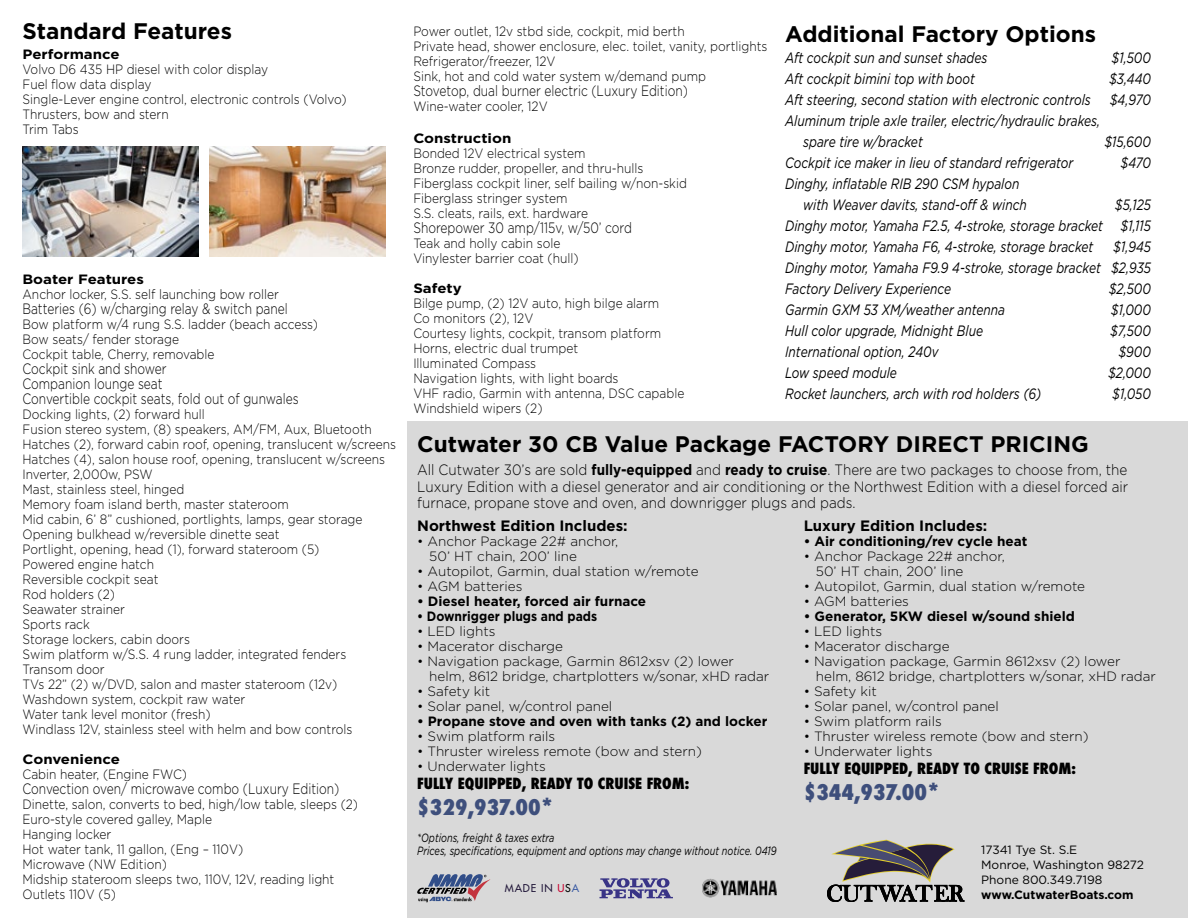
<style>
.page{position:relative;width:1188px;height:918px;background:#fff}
.page>*{position:absolute;margin:0;border:0;box-sizing:border-box;transform-origin:0 0}
.t1{font:700 22.5px "Gotham";color:#000}
.t2{font:800 condensed 21px "Futura";color:#3e4f7c}
.t3{font:italic 15px/21px "Gotham";color:#000;scale:.8 1}
.t4{font:300 15px/15px "Gotham";color:#000;scale:.8 1}
.t5{font:300 15px/16.5px "Gotham";color:#000;text-align:justify;scale:.9 1}
.t6{font:800 condensed 15px "Futura";color:#000}
.t7{font:700 15px "Gotham";color:#000}
.t8{font:300 13.5px/15px "Gotham";color:#000;scale:.89 1}
.t9{font:300 13.5px/15px "Gotham";color:#000}
.t10{font:700 13.5px "Gotham";color:#000}
.t11{font:700 13.5px "Gotham";color:#000;scale:1.11 1}
.t12{font:700 13.5px "Gotham";color:#000;scale:.9 1}
.t13{font:italic 12px/12.8px "Gotham";color:#000;scale:.77 1}
.t14{font:12px/15px "Gotham";color:#000}
.t15{font:700 12px "Gotham";color:#000}
.t16{font:10.5px "Futura";letter-spacing:.08em;color:#22183a}
.s1{font-weight:700}
.s2{color:#c8002d}
.s3{color:#000}
.s4{color:#3c5ca4}
</style>
<div class="page">
<div style="left:407px;top:422px;width:781px;height:496px;background:#d9d9d9"></div>
<svg style="left:827px;top:840px;width:137px;height:62px"></svg>
<svg style="left:600px;top:878px;width:73px;height:20px"></svg>
<svg style="left:417px;top:874px;width:74px;height:28px"></svg>
<img style="left:702px;top:878px;width:75px;height:20px">
<img style="left:22px;top:146px;width:177px;height:110px">
<img style="left:210px;top:146px;width:176px;height:110px">
<h1 class="t1" style="left:22px;top:16px;width:211px">Standard Features</h1>
<p class="t11" style="left:22px;top:45px;width:89px">Performance</p>
<p class="t8" style="left:22px;top:61px;width:366px">Volvo D6 435 HP diesel with color display<br>Fuel flow data display<br>Single-Lever engine control, electronic controls (Volvo)<br>Thrusters, bow and stern<br>Trim Tabs</p>
<p class="t11" style="left:22px;top:270px;width:111px">Boater Features</p>
<p class="t8" style="left:22px;top:286px;width:290px">Anchor locker, S.S. self launching bow roller</p>
<p class="t4" style="left:22px;top:301px;width:333px">Batteries (6) w/charging relay &amp; switch panel</p>
<p class="t8" style="left:22px;top:316px;width:334px">Bow platform w/4 rung S.S. ladder (beach access)<br>Bow seats/ fender storage<br>Cockpit table, Cherry, removable</p>
<p class="t4" style="left:22px;top:361px;width:347px">Cockpit sink and shower<br>Companion lounge seat<br>Convertible cockpit seats, fold out of gunwales</p>
<p class="t8" style="left:22px;top:406px;width:421px">Docking lights, (2) forward hull<br>Fusion stereo system, (8) speakers, AM/FM, Aux, Bluetooth Hatches (2), forward cabin roof, opening, translucent w/screens Hatches (4), salon house roof, opening, translucent w/screens Inverter, 2,000w, PSW<br>Mast, stainless steel, hinged<br>Memory foam island berth, master stateroom<br>Mid cabin, 6’ 8” cushioned, portlights, lamps, gear storage Opening bulkhead w/reversible dinette seat<br>Portlight, opening, head (1), forward stateroom (5)<br>Powered engine hatch<br>Reversible cockpit seat<br>Rod holders (2)<br>Seawater strainer<br>Sports rack<br>Storage lockers, cabin doors<br>Swim platform w/S.S. 4 rung ladder, integrated fenders Transom door<br>TVs 22” (2) w/DVD, salon and master stateroom (12v)<br>Washdown system, cockpit raw water<br>Water tank level monitor (fresh)<br>Windlass 12V, stainless steel with helm and bow controls</p>
<p class="t11" style="left:22px;top:750px;width:89px">Convenience</p>
<p class="t8" style="left:22px;top:766px;width:186px">Cabin heater, (Engine FWC)</p>
<p class="t4" style="left:22px;top:781px;width:398px">Convection oven/ microwave combo (Luxury Edition)</p>
<p class="t8" style="left:22px;top:796px;width:379px">Dinette, salon, converts to bed, high/low table, sleeps (2)<br>Euro-style covered galley, Maple<br>Hanging locker<br>Hot water tank, 11 gallon, (Eng – 110V)<br>Microwave (NW Edition)<br>Midship stateroom sleeps two, 110V, 12V, reading light Outlets 110V (5)</p>
<p class="t8" style="left:413px;top:23px;width:399px">Power outlet, 12v stbd side, cockpit, mid berth<br>Private head, shower enclosure, elec. toilet, vanity, portlights Refrigerator/freezer, 12V<br>Sink, hot and cold water system w/demand pump</p>
<p class="t4" style="left:413px;top:83px;width:345px">Stovetop, dual burner electric (Luxury Edition)</p>
<p class="t8" style="left:413px;top:98px;width:152px">Wine-water cooler, 12V</p>
<p class="t11" style="left:413px;top:130px;width:90px">Construction</p>
<p class="t8" style="left:413px;top:146px;width:309px">Bonded 12V electrical system<br>Bronze rudder, propeller, and thru-hulls Fiberglass cockpit liner, self bailing w/non-skid Fiberglass stringer system<br>S.S. cleats, rails, ext. hardware</p>
<p class="t4" style="left:413px;top:220px;width:275px">Shorepower 30 amp/115v, w/50’ cord</p>
<p class="t8" style="left:413px;top:236px;width:187px">Teak and holly cabin sole<br>Vinylester barrier coat (hull)</p>
<p class="t11" style="left:413px;top:280px;width:45px">Safety</p>
<p class="t8" style="left:413px;top:296px;width:306px">Bilge pump, (2) 12V auto, high bilge alarm<br>Co monitors (2), 12V<br>Courtesy lights, cockpit, transom platform<br>Horns, electric dual trumpet<br>Illuminated Compass<br>Navigation lights, with light boards<br>VHF radio, Garmin with antenna, DSC capable<br>Windshield wipers (2)</p>
<h1 class="t1" style="left:785px;top:19px;width:312px">Additional Factory Options</h1>
<p class="t3" style="left:785px;top:47px;width:255px">Aft cockpit sun and sunset shades</p>
<p class="t3" style="left:1112px;top:47px;width:51px">$1,500</p>
<p class="t3" style="left:785px;top:68px;width:239px">Aft cockpit bimini top with boot</p>
<p class="t3" style="left:1109px;top:68px;width:54px">$3,440</p>
<p class="t3" style="left:785px;top:89px;width:384px">Aft steering, second station with electronic controls</p>
<p class="t3" style="left:1110px;top:89px;width:53px">$4,970</p>
<p class="t3" style="left:803px;top:110px;width:373px;text-indent:-18px">Aluminum triple axle trailer, electric/hydraulic brakes, spare tire w/bracket</p>
<p class="t3" style="left:1105px;top:131px;width:60px">$15,600</p>
<p class="t3" style="left:785px;top:152px;width:362px">Cockpit ice maker in lieu of standard refrigerator</p>
<p class="t3" style="left:1121px;top:152px;width:39px">$470</p>
<p class="t3" style="left:803px;top:173px;width:281px;text-indent:-18px">Dinghy, inflatable RIB 290 CSM hypalon with Weaver davits, stand-off &amp; winch</p>
<p class="t3" style="left:785px;top:194px;width:459px;text-align:justify;text-indent:330px">$5,125<br>Dinghy motor, Yamaha F2.5, 4-stroke, storage bracket $1,115<br>Dinghy motor, Yamaha F6, 4-stroke, storage bracket</p>
<p class="t3" style="left:785px;top:236px;width:459px;text-align:justify;text-indent:328px">$1,945<br>Dinghy motor, Yamaha F9.9 4-stroke, storage bracket $2,935<br>Factory Delivery Experience</p>
<p class="t3" style="left:1109px;top:278px;width:54px">$2,500</p>
<p class="t3" style="left:785px;top:299px;width:277px">Garmin GXM 53 XM/weather antenna</p>
<p class="t3" style="left:1111px;top:299px;width:51px">$1,000</p>
<p class="t3" style="left:785px;top:320px;width:249px">Hull color upgrade, Midnight Blue</p>
<p class="t3" style="left:1110px;top:320px;width:52px">$7,500</p>
<p class="t3" style="left:785px;top:341px;width:193px">International option, 240v</p>
<p class="t3" style="left:1119px;top:341px;width:42px">$900</p>
<p class="t3" style="left:785px;top:362px;width:141px">Low speed module</p>
<p class="t3" style="left:1108px;top:362px;width:55px">$2,000</p>
<p class="t3" style="left:785px;top:383px;width:322px">Rocket launchers, arch with rod holders (6)</p>
<p class="t3" style="left:1113px;top:383px;width:50px">$1,050</p>
<h1 class="t1" style="left:417px;top:429px;width:673px">Cutwater 30 CB Value Package FACTORY DIRECT PRICING</h1>
<p class="t5" style="left:417px;top:461px;width:792px">All Cutwater 30’s are sold <span class="s1">fully-equipped</span> and <span class="s1">ready to cruise</span>. There are two packages to choose from, the Luxury Edition with a diesel generator and air conditioning or the Northwest Edition with a diesel forced air furnace, propane stove and oven, and downrigger plugs and pads.</p>
<p class="t7" style="left:417px;top:516px;width:212px">Northwest Edition Includes:</p>
<p class="t9" style="left:429px;top:533px;width:190px;text-indent:-12px">• Anchor Package 22# anchor,<br>50’ HT chain, 200’ line</p>
<p class="t9" style="left:417px;top:563px;width:283px">• Autopilot, Garmin, dual station w/remote</p>
<p class="t9" style="left:417px;top:578px;width:107px">• AGM batteries</p>
<p class="t10" style="left:417px;top:592px;width:231px">• Diesel heater, forced air furnace</p>
<p class="t12" style="left:417px;top:607px;width:202px">• Downrigger plugs and pads</p>
<p class="t9" style="left:417px;top:623px;width:80px">• LED lights</p>
<p class="t9" style="left:417px;top:638px;width:147px">• Macerator discharge</p>
<p class="t9" style="left:429px;top:653px;width:341px;text-indent:-12px">• Navigation package, Garmin 8612xsv (2) lower helm, 8612 bridge, chartplotters w/sonar, xHD radar</p>
<p class="t9" style="left:417px;top:683px;width:75px">• Safety kit</p>
<p class="t9" style="left:417px;top:698px;width:197px">• Solar panel, w/control panel</p>
<p class="t10" style="left:417px;top:712px;width:352px">• Propane stove and oven with tanks (2) and locker</p>
<p class="t9" style="left:417px;top:728px;width:140px">• Swim platform rails</p>
<p class="t9" style="left:417px;top:743px;width:286px">• Thruster wireless remote (bow and stern)</p>
<p class="t9" style="left:417px;top:758px;width:130px">• Underwater lights</p>
<p class="t6" style="left:417px;top:773px;width:274px">FULLY EQUIPPED, READY TO CRUISE FROM:</p>
<h2 class="t2" style="left:417px;top:792px;width:138px">$329,937.00*</h2>
<p class="t13" style="left:417px;top:831px;width:469px">*Options, freight &amp; taxes extra<br>Prices, specifications, equipment and options may change without notice. 0419</p>
<p class="t16" style="left:505px;top:882px;width:76px">MADE IN <span class="s2">U</span><span class="s3">S</span><span class="s4">A</span></p>
<p class="t7" style="left:804px;top:516px;width:185px">Luxury Edition Includes:</p>
<p class="t10" style="left:804px;top:532px;width:225px">• Air conditioning/rev cycle heat</p>
<p class="t9" style="left:816px;top:548px;width:190px;text-indent:-12px">• Anchor Package 22# anchor,<br>50’ HT chain, 200’ line</p>
<p class="t9" style="left:804px;top:578px;width:283px">• Autopilot, Garmin, dual station w/remote</p>
<p class="t9" style="left:804px;top:593px;width:107px">• AGM batteries</p>
<p class="t10" style="left:804px;top:607px;width:273px">• Generator, 5KW diesel w/sound shield</p>
<p class="t9" style="left:804px;top:623px;width:80px">• LED lights</p>
<p class="t9" style="left:804px;top:638px;width:147px">• Macerator discharge</p>
<p class="t9" style="left:816px;top:653px;width:341px;text-indent:-12px">• Navigation package, Garmin 8612xsv (2) lower helm, 8612 bridge, chartplotters w/sonar, xHD radar</p>
<p class="t9" style="left:804px;top:683px;width:75px">• Safety kit</p>
<p class="t9" style="left:804px;top:698px;width:197px">• Solar panel, w/control panel</p>
<p class="t9" style="left:804px;top:713px;width:140px">• Swim platform rails</p>
<p class="t9" style="left:804px;top:728px;width:286px">• Thruster wireless remote (bow and stern)</p>
<p class="t9" style="left:804px;top:743px;width:130px">• Underwater lights</p>
<p class="t6" style="left:804px;top:758px;width:274px">FULLY EQUIPPED, READY TO CRUISE FROM:</p>
<h2 class="t2" style="left:804px;top:777px;width:138px">$344,937.00*</h2>
<p class="t14" style="left:981px;top:842px;width:164px">17341 Tye St. S.E<br>Monroe, Washington 98272<br>Phone 800.349.7198</p>
<p class="t15" style="left:981px;top:886px;width:154px">www.CutwaterBoats.com</p>
</div>
